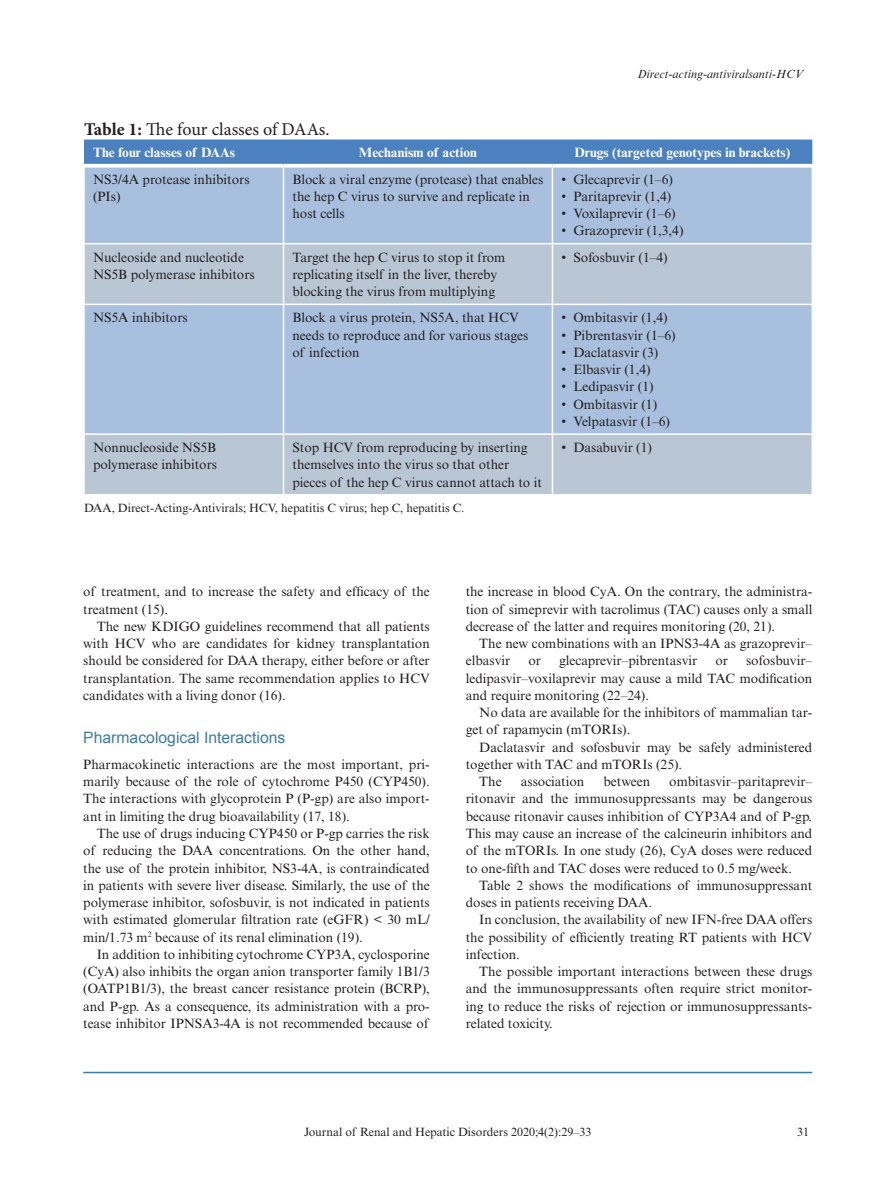
<style>
.page{position:relative;width:893px;height:1191px;background:#fff}
.page>*{position:absolute;margin:0;border:0;box-sizing:border-box;transform-origin:0 0}
.t1{font:18px "Minion Pro";letter-spacing:-.005em;color:#231f20}
.t2{font:15.75px "Arial";color:#3f7ba0}
.TXI{font:13.5px/17.2px "Times New Roman MT Std";color:#231f20;text-align:justify}
.TB{font:13.5px/17.2px "Times New Roman MT Std";color:#231f20}
.TX{font:13.5px/17.2px "Times New Roman MT Std";color:#231f20;text-align:justify}
.TCH{font:700 13.5px "Times New Roman MT Std";color:#fff}
.TB-2{font:12px "Times New Roman MT Std";color:#231f20}
.t3{font:italic 12px "Times New Roman MT Std";color:#231f20}
.s1{font-weight:700}
</style>
<div class="page">
<hr style="left:83px;top:1071px;width:729px;height:2px;background:#3f7ba0">
<svg style="left:84px;top:139px;width:728px;height:25px;background:#4f84bf"></svg>
<div style="left:85px;top:168px;width:726px;height:75px;background:#a8bfdd"></div>
<svg style="left:85px;top:244px;width:726px;height:250px;background:#b0c2d8"></svg>
<hr style="left:283px;top:168px;width:1px;height:75px;background:#fff">
<hr style="left:552px;top:168px;width:1px;height:75px;background:#fff">
<hr style="left:283px;top:244px;width:1px;height:60px;background:#fff">
<hr style="left:552px;top:244px;width:1px;height:60px;background:#fff">
<hr style="left:283px;top:305px;width:1px;height:128px;background:#fff">
<hr style="left:552px;top:305px;width:1px;height:128px;background:#fff">
<hr style="left:283px;top:435px;width:1px;height:59px;background:#fff">
<hr style="left:552px;top:435px;width:1px;height:59px;background:#fff">
<svg style="left:84px;top:164px;width:200px;height:4px"></svg>
<svg style="left:284px;top:167px;width:268px;height:1px"></svg>
<svg style="left:552px;top:164px;width:260px;height:4px"></svg>
<hr style="left:83px;top:304px;width:201px;height:1px;background:#fff">
<hr style="left:284px;top:304px;width:268px;height:1px;background:#fff">
<hr style="left:552px;top:304px;width:261px;height:1px;background:#fff">
<hr style="left:83px;top:433px;width:201px;height:2px;background:#fff">
<hr style="left:284px;top:433px;width:268px;height:2px;background:#fff">
<hr style="left:552px;top:433px;width:261px;height:2px;background:#fff">
<p class="t3" style="left:637px;top:67px;width:167px">Direct-acting-antiviralsanti-HCV</p>
<p class="t1" style="left:84px;top:117px;width:247px"><span class="s1">Table 1:</span> The four classes of DAAs.</p>
<p class="TCH" style="left:93px;top:144px;width:144px">The four classes of DAAs</p>
<p class="TCH" style="left:359px;top:144px;width:119px">Mechanism of action</p>
<p class="TCH" style="left:574px;top:144px;width:217px">Drugs (targeted genotypes in brackets)</p>
<p class="TB" style="left:93px;top:170px;width:158px">NS3/4A protease inhibitors</p>
<p class="TB" style="left:93px;top:188px;width:29px">(PIs)</p>
<p class="TB" style="left:292px;top:170px;width:252px">Block a viral enzyme (protease) that enables the hep C virus to survive and replicate in host cells</p>
<p class="TXI" style="left:561px;top:170px;width:113px">• Glecaprevir (1–6)</p>
<p class="TXI" style="left:561px;top:188px;width:111px">• Paritaprevir (1,4)</p>
<p class="TXI" style="left:561px;top:205px;width:116px">• Voxilaprevir (1–6)</p>
<p class="TXI" style="left:561px;top:222px;width:124px">• Grazoprevir (1,3,4)</p>
<p class="TB" style="left:93px;top:248px;width:163px">Nucleoside and nucleotide<br>NS5B polymerase inhibitors</p>
<p class="TB" style="left:292px;top:248px;width:214px">Target the hep C virus to stop it from replicating itself in the liver, thereby blocking the virus from multiplying</p>
<p class="TXI" style="left:561px;top:248px;width:108px">• Sofosbuvir (1–4)</p>
<p class="TB" style="left:93px;top:309px;width:96px">NS5A inhibitors</p>
<p class="TB" style="left:292px;top:309px;width:237px">Block a virus protein, NS5A, that HCV needs to reproduce and for various stages of infection</p>
<p class="TXI" style="left:561px;top:309px;width:108px">• Ombitasvir (1,4)</p>
<p class="TXI" style="left:561px;top:326px;width:116px">• Pibrentasvir (1–6)</p>
<p class="TXI" style="left:561px;top:344px;width:98px">• Daclatasvir (3)</p>
<p class="TXI" style="left:561px;top:361px;width:91px">• Elbasvir (1,4)</p>
<p class="TXI" style="left:561px;top:378px;width:94px">• Ledipasvir (1)</p>
<p class="TXI" style="left:561px;top:395px;width:97px">• Ombitasvir (1)</p>
<p class="TXI" style="left:561px;top:413px;width:110px">• Velpatasvir (1–6)</p>
<p class="TB" style="left:93px;top:439px;width:126px">Nonnucleoside NS5B polymerase inhibitors</p>
<p class="TB" style="left:292px;top:439px;width:251px">Stop HCV from reproducing by inserting themselves into the virus so that other pieces of the hep C virus cannot attach to it</p>
<p class="TXI" style="left:561px;top:439px;width:92px">• Dasabuvir (1)</p>
<p class="TB-2" style="left:84px;top:500px;width:382px">DAA, Direct-Acting-Antivirals; HCV, hepatitis C virus; hep C, hepatitis C.</p>
<p class="TXI" style="left:83px;top:583px;width:348px">of treatment, and to increase the safety and efficacy of the treatment (15).</p>
<p class="TXI" style="left:83px;top:617px;width:348px;text-indent:14px">The new KDIGO guidelines recommend that all patients with HCV who are candidates for kidney transplantation should be considered for DAA therapy, either before or after transplantation. The same recommendation applies to HCV candidates with a living donor (16).</p>
<h1 class="t2" style="left:83px;top:727px;width:204px">Pharmacological Interactions</h1>
<p class="TX" style="left:83px;top:755px;width:348px">Pharmacokinetic interactions are the most important, pri&shy;marily because of the role of cytochrome P450 (CYP450).<br>The interactions with glycoprotein P (P-gp) are also import&shy;ant in limiting the drug bioavailability (17, 18).</p>
<p class="TXI" style="left:83px;top:824px;width:348px;text-indent:14px">The use of drugs inducing CYP450 or P-gp carries the risk of reducing the DAA concentrations. On the other hand, the use of the protein inhibitor, NS3-4A, is contraindicated in patients with severe liver disease. Similarly, the use of the polymerase inhibitor, sofosbuvir, is not indicated in patients with estimated glomerular filtration rate (eGFR) &lt; 30 mL/ min/1.73 m<sup>2</sup> because of its renal elimination (19).</p>
<p class="TXI" style="left:83px;top:945px;width:348px;text-indent:14px">In addition to inhibiting cytochrome CYP3A, cyclosporine (CyA) also inhibits the organ anion transporter family 1B1/3 (OATP1B1/3), the breast cancer resistance protein (BCRP), and P-gp. As a consequence, its administration with a pro&shy;tease inhibitor IPNSA3-4A is not recommended because of</p>
<p class="TXI" style="left:466px;top:583px;width:348px">the increase in blood CyA. On the contrary, the administra&shy;tion of simeprevir with tacrolimus (TAC) causes only a small decrease of the latter and requires monitoring (20, 21).</p>
<p class="TXI" style="left:466px;top:635px;width:348px;text-indent:14px">The new combinations with an IPNS3-4A as grazoprevir– elbasvir</p>
<p class="TXI" style="left:466px;top:652px;width:348px;text-indent:280px">sofosbuvir– ledipasvir–voxilaprevir may cause a mild TAC modification and require monitoring (22–24).</p>
<p class="TXI" style="left:466px;top:704px;width:348px;text-indent:14px">No data are available for the inhibitors of mammalian tar&shy;get of rapamycin (mTORIs).</p>
<p class="TXI" style="left:466px;top:738px;width:348px;text-indent:14px">Daclatasvir and sofosbuvir may be safely administered together with TAC and mTORIs (25).</p>
<p class="TXI" style="left:479px;top:773px;width:24px">The</p>
<p class="TXI" style="left:521px;top:773px;width:65px">association</p>
<p class="TXI" style="left:603px;top:773px;width:48px">between</p>
<p class="TXI" style="left:528px;top:652px;width:14px">or</p>
<p class="TXI" style="left:559px;top:652px;width:140px">glecaprevir–pibrentasvir</p>
<p class="TXI" style="left:715px;top:652px;width:14px">or</p>
<p class="TXI" style="left:466px;top:773px;width:348px;text-indent:203px">ombitasvir–paritaprevir– ritonavir and the immunosuppressants may be dangerous because ritonavir causes inhibition of CYP3A4 and of P-gp.<br>This may cause an increase of the calcineurin inhibitors and of the mTORIs. In one study (26), CyA doses were reduced to one-fifth and TAC doses were reduced to 0.5 mg/week.</p>
<p class="TXI" style="left:466px;top:876px;width:348px;text-indent:14px">Table 2 shows the modifications of immunosuppressant doses in patients receiving DAA.</p>
<p class="TXI" style="left:466px;top:911px;width:348px;text-indent:14px">In conclusion, the availability of new IFN-free DAA offers the possibility of efficiently treating RT patients with HCV infection.</p>
<p class="TXI" style="left:466px;top:962px;width:348px;text-indent:14px">The possible important interactions between these drugs and the immunosuppressants often require strict monitor&shy;ing to reduce the risks of rejection or immunosuppressants&shy;related toxicity.</p>
<p class="TB-2" style="left:304px;top:1124px;width:289px">Journal of Renal and Hepatic Disorders 2020;4(2):29–33</p>
<p class="TB-2" style="left:797px;top:1124px;width:13px">31</p>
</div>
